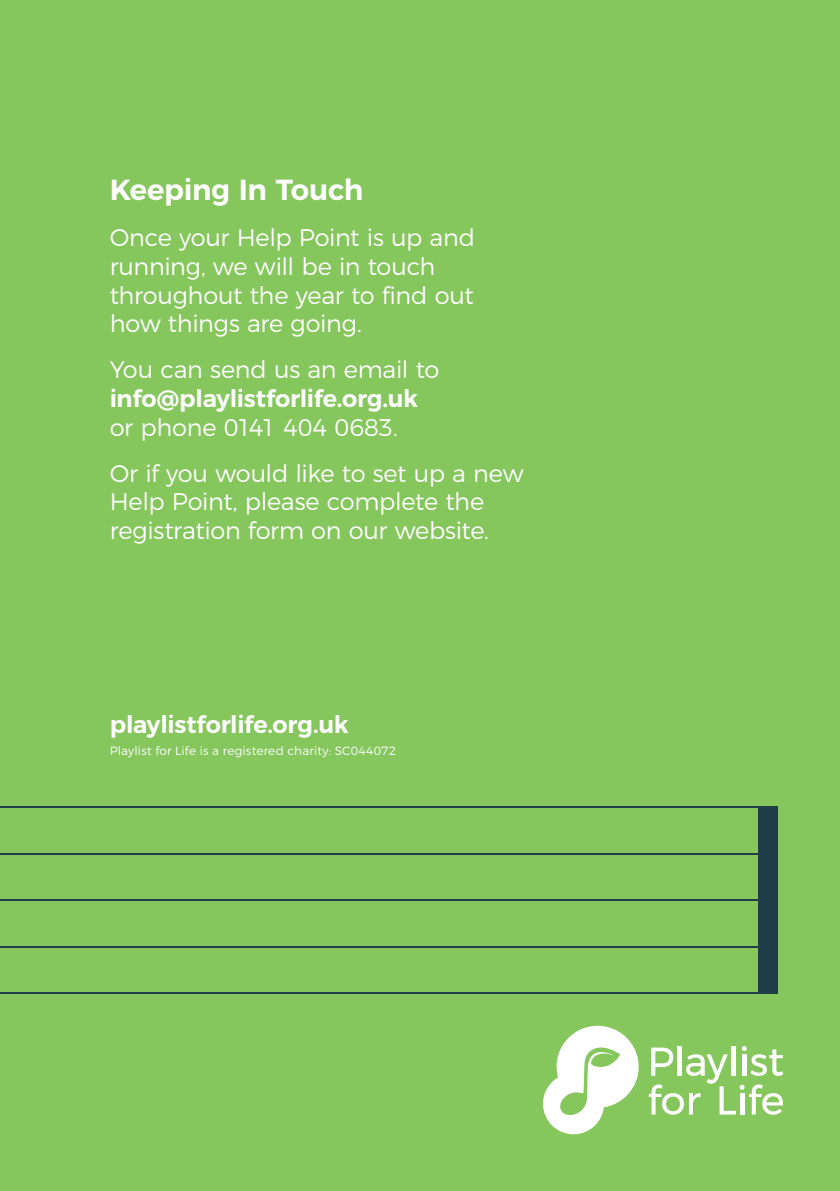
<style>
.page{position:relative;width:840px;height:1191px;background:#fff}
.page>*{position:absolute;margin:0;border:0;box-sizing:border-box;transform-origin:0 0}
.t1{font:600 29px "Montserrat";letter-spacing:-.015em;color:#fff}
.t2{font:300 24px/28.8px "Montserrat";letter-spacing:-.015em;color:#fff}
.t3{font:600 24px "Montserrat";letter-spacing:-.01em;color:#fff}
.t4{font:300 12px "Montserrat";letter-spacing:.015em;color:#fff}
</style>
<div class="page">
<div style="left:0;top:0;width:839px;height:1191px;background:#85c65d"></div>
<div style="left:758px;top:806px;width:19px;height:188px;background:#203d4a"></div>
<hr style="left:0;top:806px;width:775px;height:2px;background:#203d4a">
<hr style="left:0;top:853px;width:775px;height:1px;background:#203d4a">
<hr style="left:0;top:899px;width:775px;height:2px;background:#203d4a">
<hr style="left:0;top:946px;width:775px;height:1px;background:#203d4a">
<hr style="left:0;top:992px;width:775px;height:2px;background:#203d4a">
<svg style="left:543px;top:1025px;width:95px;height:109px"></svg>
<svg style="left:648px;top:1046px;width:134px;height:68px"></svg>
<p class="t1" style="left:110px;top:166px;width:255px">Keeping In Touch</p>
<p class="t2" style="left:110px;top:221px;width:366px">Once your Help Point is up and running, we will be in touch throughout the year to find out how things are going.</p>
<p class="t2" style="left:110px;top:353px;width:331px">You can send us an email to</p>
<p class="t3" style="left:110px;top:379px;width:310px">info@playlistforlife.org.uk</p>
<p class="t2" style="left:110px;top:402px;width:415px;line-height:45.8px">or phone 0141 404 0683.<br>Or if you would like to set up a new</p>
<p class="t2" style="left:110px;top:485px;width:380px">Help Point, please complete the registration form on our website.</p>
<p class="t3" style="left:110px;top:705px;width:240px">playlistforlife.org.uk</p>
<p class="t4" style="left:110px;top:741px;width:288px">Playlist for Life is a registered charity: SC044072</p>
</div>
